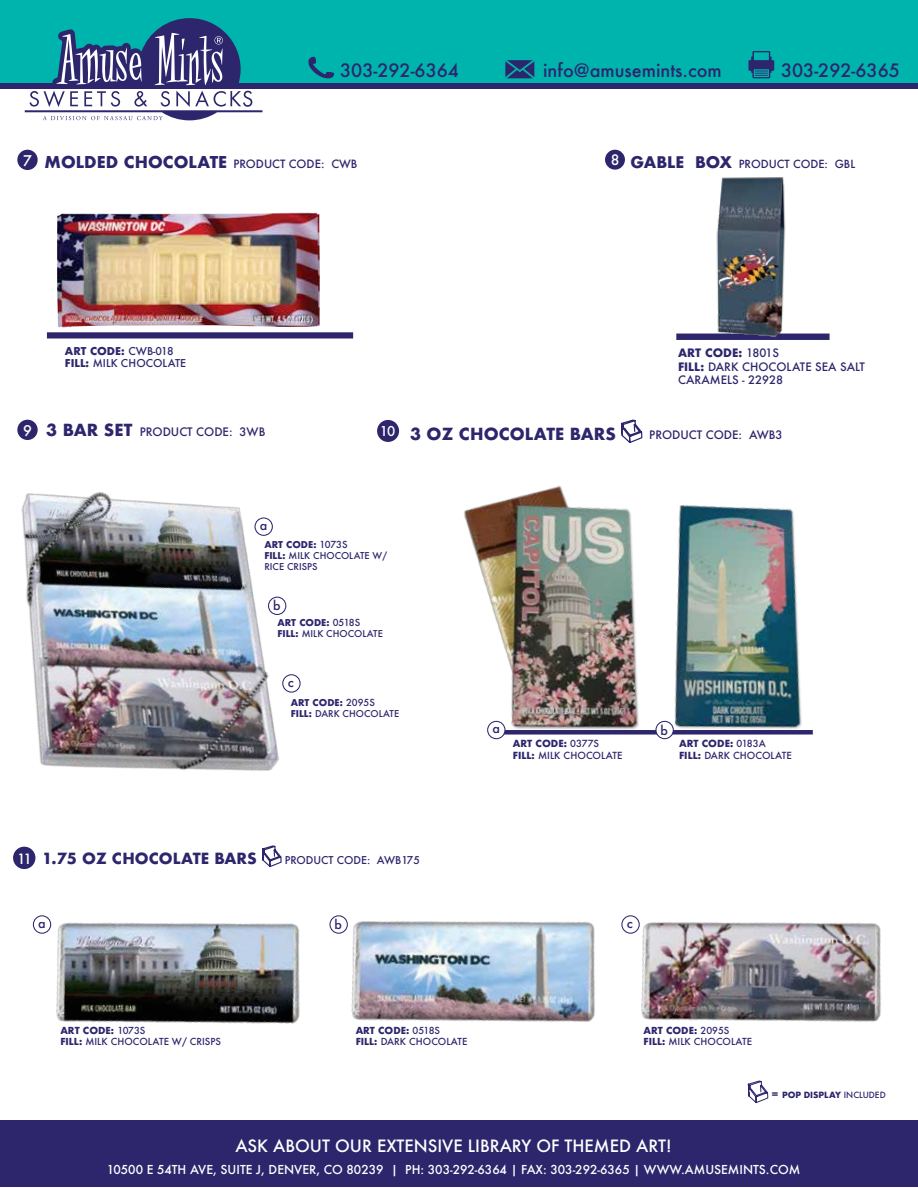
<style>
.page{position:relative;width:918px;height:1188px;background:#fff}
.page>*{position:absolute;margin:0;border:0;box-sizing:border-box;transform-origin:0 0}
.t1{font:500 18px "Futura";color:#2d266d}
.t2{font:500 16.5px "Futura";color:#fff}
.t3{font:700 16.2px "Futura";color:#2d266d}
.t4{font:700 15.9px "Futura";color:#2d266d}
.t5{font:700 15px "Futura";color:#2d266d}
.t6{font:500 14.4px "Futura";color:#fff}
.t7{font:500 13.8px "Futura";color:#fff}
.t8{font:500 13.2px "Futura";color:#fff}
.t9{font:500 12.6px "Futura";color:#2d266d}
.t10{font:500 12px "Futura";color:#fff}
.t11{font:500 11.4px "Futura";color:#2d266d}
.t12{font:500 11.25px/13.6px "Futura";color:#2d266d}
.t13{font:500 10.95px "Futura";color:#2d266d}
.t14{font:500 10.5px/12.6px "Futura";color:#2d266d}
.t15{font:500 9.6px/11.4px "Futura";color:#2d266d}
.t16{font:500 9.45px/11.4px "Futura";color:#2d266d}
.t17{font:700 9.15px/10.9px "Futura";color:#2d266d}
.t18{font:500 9.15px/10.9px "Futura";color:#2d266d}
.t19{font:700 8.4px "Futura";color:#2d266d}
.s1{font-weight:500;font-size:14.4px;color:#fff}
.s2{font-weight:500;font-size:11.1px}
.s3{font-weight:700;font-size:15.6px}
.s4{font-weight:700}
.s5{font-weight:700;font-size:16.2px}
.s6{font-size:9.45px}
.s7{font-weight:500;font-size:9.45px}
.s8{font-weight:500}
.s9{font-size:10.5px}
</style>
<div class="page">
<img style="left:464px;top:485px;width:133px;height:255px">
<div style="left:33px;top:915px;width:18px;height:19px;border:1px solid #2d266d;border-radius:50%"></div>
<div style="left:13px;top:847px;width:22px;height:22px;background:#2d266d;border-radius:50%"></div>
<div style="left:329px;top:915px;width:19px;height:19px;border:1px solid #2d266d;border-radius:50%"></div>
<div style="left:0;top:0;width:918px;height:86px;background:#00b4ae"></div>
<div style="left:0;top:84px;width:918px;height:5px;background:#2d256e"></div>
<svg style="left:25px;top:18px;width:237px;height:102px"></svg>
<svg style="left:308px;top:57px;width:26px;height:21px"></svg>
<svg style="left:505px;top:60px;width:29px;height:18px"></svg>
<svg style="left:748px;top:51px;width:26px;height:27px"></svg>
<img style="left:331px;top:915px;width:264px;height:107px">
<img style="left:621px;top:915px;width:260px;height:107px">
<div style="left:488px;top:721px;width:17px;height:18px;background:#fff;border-radius:50%"></div>
<div style="left:487px;top:721px;width:18px;height:18px;border:1px solid #2d266d;border-radius:50%"></div>
<img style="left:13px;top:426px;width:286px;height:428px">
<img style="left:36px;top:915px;width:264px;height:109px">
<div style="left:0;top:1120px;width:918px;height:67px;background:#2d266d"></div>
<div style="left:17px;top:150px;width:21px;height:20px;background:#2d266d;border-radius:50%"></div>
<img style="left:57px;top:213px;width:263px;height:115px">
<div style="left:47px;top:332px;width:306px;height:6px;background:#2d266d"></div>
<svg style="left:260px;top:845px;width:22px;height:23px"></svg>
<svg style="left:621px;top:419px;width:22px;height:24px"></svg>
<svg style="left:747px;top:1080px;width:22px;height:24px"></svg>
<img style="left:597px;top:505px;width:216px;height:235px">
<div style="left:255px;top:518px;width:17px;height:17px;background:#fff;border-radius:50%"></div>
<div style="left:255px;top:517px;width:18px;height:19px;border:1px solid #2d266d;border-radius:50%"></div>
<div style="left:269px;top:597px;width:17px;height:17px;background:#fff;border-radius:50%"></div>
<div style="left:268px;top:597px;width:18px;height:18px;border:1px solid #2d266d;border-radius:50%"></div>
<div style="left:283px;top:675px;width:17px;height:17px;background:#fff;border-radius:50%"></div>
<div style="left:282px;top:674px;width:19px;height:19px;border:1px solid #2d266d;border-radius:50%"></div>
<div style="left:676px;top:334px;width:154px;height:6px;background:#2d266d"></div>
<img style="left:707px;top:177px;width:86px;height:160px">
<div style="left:605px;top:150px;width:20px;height:20px;background:#2d266d;border-radius:50%"></div>
<div style="left:17px;top:420px;width:21px;height:20px;background:#2d266d;border-radius:50%"></div>
<div style="left:377px;top:420px;width:22px;height:22px;background:#2d266d;border-radius:50%"></div>
<h1 class="t1" style="left:340px;top:58px;width:120px">303-292-6364</h1>
<h1 class="t1" style="left:543px;top:58px;width:180px">info@amusemints.com</h1>
<h1 class="t1" style="left:781px;top:58px;width:120px">303-292-6365</h1>
<h3 class="t4" style="left:23px;top:150px;width:336px"><span class="s1">7</span> MOLDED CHOCOLATE <span class="s2">PRODUCT CODE: CWB</span></h3>
<p class="t13" style="left:611px;top:156px;width:246px"><sup>8</sup> <span class="s3">GABLE BOX</span> PRODUCT CODE: GBL</p>
<p class="t14" style="left:65px;top:344px;width:123px"><span class="s4">ART CODE:</span> CWB-018<br><span class="s4">FILL:</span> MILK CHOCOLATE</p>
<p class="t12" style="left:678px;top:346px;width:188px"><span class="s4">ART CODE:</span> 1801S<br><span class="s4">FILL:</span> DARK CHOCOLATE SEA SALT<br>CARAMELS - 22928</p>
<p class="t11" style="left:46px;top:424px;width:221px"><span class="s5">3 BAR SET</span> PRODUCT CODE: 3WB</p>
<h3 class="t6" style="left:23px;top:421px;width:10px">9</h3>
<h3 class="t8" style="left:380px;top:422px;width:17px">10</h3>
<h3 class="t3" style="left:410px;top:422px;width:207px">3 OZ CHOCOLATE BARS</h3>
<p class="t11" style="left:649px;top:427px;width:135px">PRODUCT CODE: AWB3</p>
<h3 class="t9" style="left:260px;top:517px;width:9px">a</h3>
<p class="t18" style="left:264px;top:539px;width:124px"><span class="s4">ART CODE:</span> <span class="s6">1073S<br></span><span class="s4">FILL:</span> MILK CHOCOLATE W/<br>RICE CRISPS</p>
<h3 class="t9" style="left:273px;top:597px;width:9px">b</h3>
<p class="t17" style="left:277px;top:617px;width:107px">ART CODE: <span class="s7">0518S<br></span>FILL: <span class="s8">MILK CHOCOLATE</span></p>
<h3 class="t9" style="left:288px;top:673px;width:7px">c</h3>
<p class="t17" style="left:291px;top:697px;width:110px">ART CODE: <span class="s7">2095S<br></span>FILL: <span class="s8">DARK CHOCOLATE</span></p>
<h3 class="t9" style="left:493px;top:720px;width:9px">a</h3>
<h3 class="t9" style="left:661px;top:721px;width:9px">b</h3>
<p class="t15" style="left:513px;top:738px;width:111px"><span class="s4">ART CODE:</span> 0377S<br><span class="s4">FILL:</span> MILK CHOCOLATE</p>
<p class="t15" style="left:679px;top:738px;width:114px"><span class="s4">ART CODE:</span> 0183A<br><span class="s4">FILL:</span> DARK CHOCOLATE</p>
<h3 class="t7" style="left:17px;top:849px;width:17px">11</h3>
<h3 class="t5" style="left:42px;top:848px;width:216px">1.75 OZ CHOCOLATE BARS</h3>
<h3 class="t9" style="left:38px;top:915px;width:9px">a</h3>
<p class="t14" style="left:285px;top:853px;width:137px">PRODUCT CODE: AWB175</p>
<h3 class="t9" style="left:335px;top:916px;width:9px">b</h3>
<h3 class="t9" style="left:627px;top:914px;width:7px">c</h3>
<p class="t16" style="left:60px;top:1025px;width:162px"><span class="s4">ART CODE:</span> 1073S<br><span class="s4">FILL:</span> MILK CHOCOLATE W/ CRISPS</p>
<p class="t16" style="left:644px;top:1025px;width:110px"><span class="s4">ART CODE:</span> 2095S<br><span class="s4">FILL:</span> MILK CHOCOLATE</p>
<p class="t16" style="left:356px;top:1025px;width:113px"><span class="s4">ART CODE:</span> 0518S<br><span class="s4">FILL:</span> DARK CHOCOLATE</p>
<p class="t19" style="left:771px;top:1089px;width:116px"><span class="s9">=</span> POP DISPLAY <span class="s8">INCLUDED</span></p>
<h2 class="t2" style="left:235px;top:1134px;width:438px">ASK ABOUT OUR EXTENSIVE LIBRARY OF THEMED ART!</h2>
<p class="t10" style="left:107px;top:1162px;width:695px">10500 E 54TH AVE, SUITE J, DENVER, CO 80239 | PH: 303-292-6364 | FAX: 303-292-6365 | WWW.AMUSEMINTS.COM</p>
</div>
